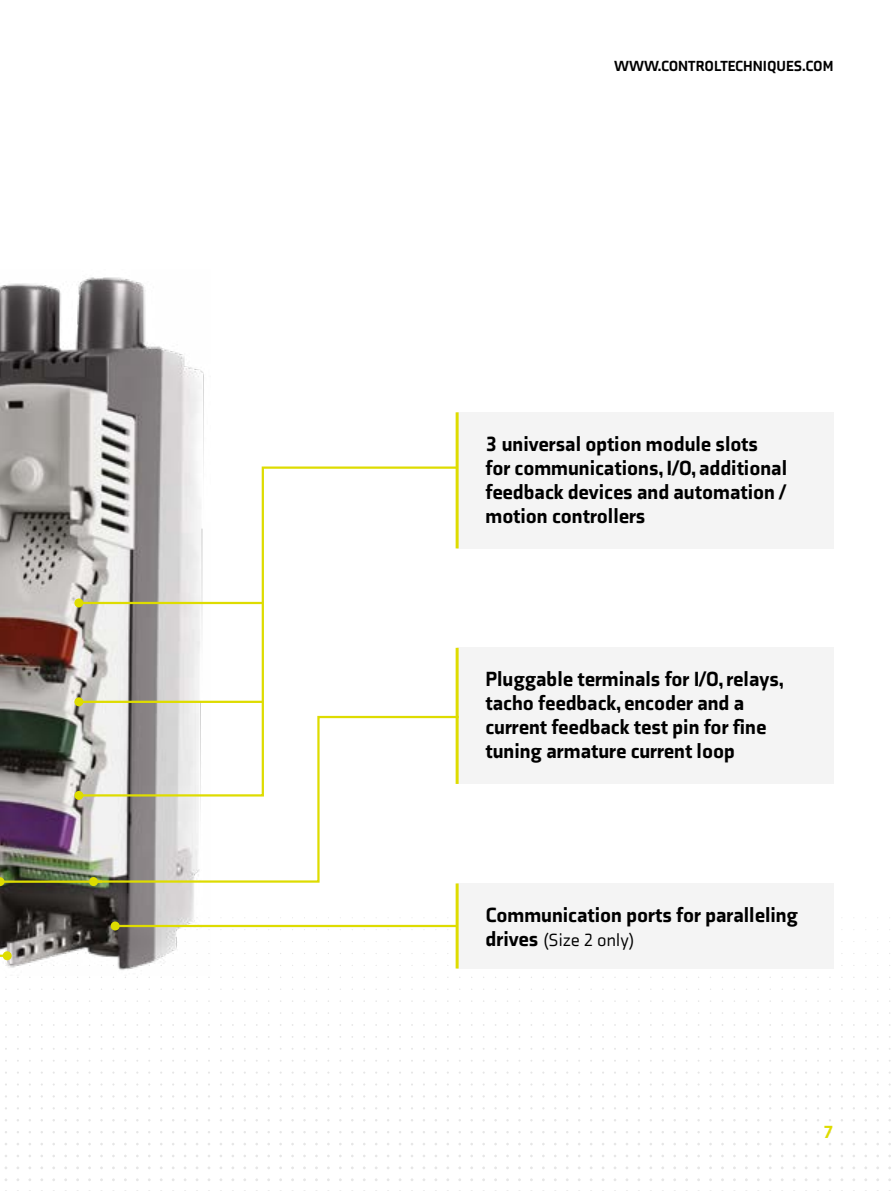
<style>
.page{position:relative;width:893px;height:1191px;background:#fff}
.page>*{position:absolute;margin:0;border:0;box-sizing:border-box;transform-origin:0 0}
.t1{font:900 21px/24px "Axia";color:#000}
.t2{font:18px "Axia";color:#000}
.t3{font:900 18px "Axia";color:#dedc00}
.t4{font:900 15px "Axia";color:#000}
.s1{font-weight:900;font-size:21px}
</style>
<div class="page">
<img style="left:0;top:277px;width:211px;height:693px">
<svg style="left:0;top:952px;width:4px;height:5px"></svg>
<div style="left:3px;top:951px;width:9px;height:9px;background:#dedc00;border-radius:50%"></div>
<div style="left:457px;top:412px;width:376px;height:136px;background:#f4f4f4"></div>
<div style="left:457px;top:648px;width:376px;height:136px;background:#f4f4f4"></div>
<div style="left:457px;top:883px;width:376px;height:85px;background:#f4f4f4"></div>
<hr style="left:456px;top:412px;width:3px;height:136px;background:#dedc00">
<hr style="left:456px;top:883px;width:3px;height:85px;background:#dedc00">
<svg style="left:77px;top:465px;width:383px;height:332px"></svg>
<div style="left:74px;top:791px;width:9px;height:9px;background:#dedc00;border-radius:50%"></div>
<svg style="left:91px;top:714px;width:369px;height:169px"></svg>
<div style="left:89px;top:877px;width:9px;height:9px;background:#dedc00;border-radius:50%"></div>
<hr style="left:115px;top:925px;width:342px;height:2px;background:#dedc00">
<div style="left:111px;top:921px;width:9px;height:9px;background:#dedc00;border-radius:50%"></div>
<hr style="left:0;top:880px;width:102px;height:2px;background:#dedc00">
<svg style="left:0;top:877px;width:4px;height:9px"></svg>
<hr style="left:79px;top:700px;width:184px;height:3px;background:#dedc00">
<div style="left:74px;top:697px;width:9px;height:9px;background:#dedc00;border-radius:50%"></div>
<hr style="left:79px;top:602px;width:184px;height:2px;background:#dedc00">
<div style="left:74px;top:598px;width:9px;height:9px;background:#dedc00;border-radius:50%"></div>
<p class="t4" style="left:614px;top:56px;width:221px">WWW.CONTROLTECHNIQUES.COM</p>
<p class="t1" style="left:486px;top:431px;width:303px">3 universal option module slots for communications, I/O, additional feedback devices and automation / motion controllers</p>
<p class="t1" style="left:486px;top:667px;width:300px">Pluggable terminals for I/O, relays, tacho feedback, encoder and a current feedback test pin for fine tuning armature current loop</p>
<p class="t1" style="left:486px;top:902px;width:314px">Communication ports for paralleling</p>
<p class="t2" style="left:486px;top:929px;width:151px"><span class="s1">drives</span> (Size 2 only)</p>
<p class="t3" style="left:823px;top:1121px;width:12px">7</p>
</div>
